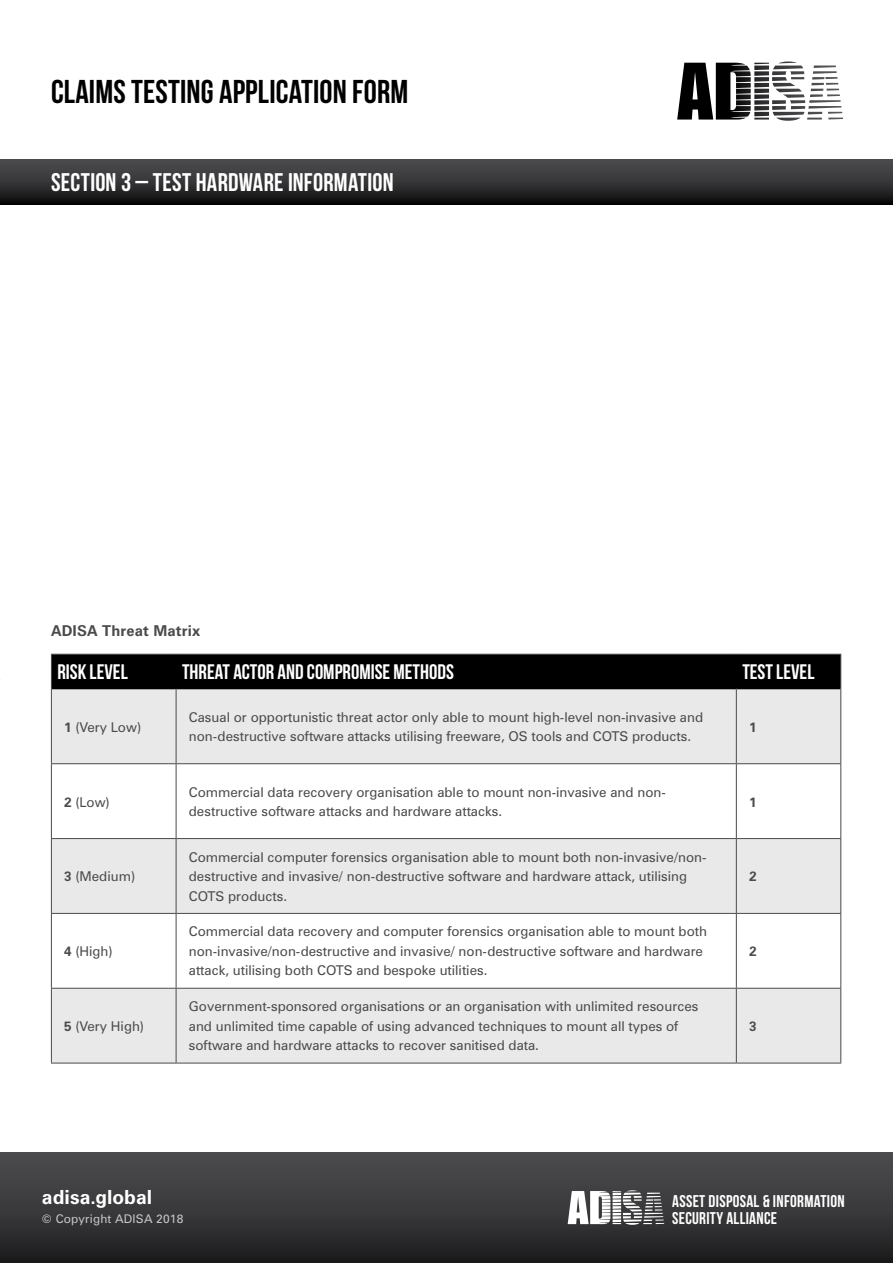
<style>
.page{position:relative;width:893px;height:1263px;background:#fff}
.page>*{position:absolute;margin:0;border:0;box-sizing:border-box;transform-origin:0 0}
.t1{font:33px "Bebas Neue";letter-spacing:.005em;color:#000}
.Sub_Head_Style{font:25.5px "Bebas Neue";letter-spacing:.01em;color:#fff}
.t2{font:21px "Bebas Neue";color:#fff}
.Action_Box{font:700 19.5px "Zurich BT";color:#fff}
.t3{font:16.95px/17px "Bebas Neue";letter-spacing:.02em;color:#fff}
.Body_paragraph{font:700 15px "Zurich BT";letter-spacing:.01em;color:#4b4b4d}
.t4{font:13.5px/19.5px "Zurich BT";color:#4b4b4d}
.t5{font:700 13.5px "Zurich BT";color:#4b4b4d}
.Action_Box-2{font:12px "Zurich BT";letter-spacing:.015em;color:#c6c7c8}
.s1{font-weight:700}
</style>
<div class="page">
<svg style="left:677px;top:61px;width:166px;height:59px"></svg>
<div style="left:52px;top:655px;width:788px;height:33px;background:#000"></div>
<svg style="left:52px;top:689px;width:788px;height:374px;fill:#e9e9ea"></svg>
<hr style="left:175px;top:654px;width:2px;height:34px;background:#000">
<hr style="left:736px;top:654px;width:1px;height:34px;background:#000">
<hr style="left:52px;top:688px;width:124px;height:1px;background:#000">
<hr style="left:176px;top:688px;width:560px;height:1px;background:#000">
<hr style="left:736px;top:688px;width:104px;height:1px;background:#000">
<hr style="left:51px;top:654px;width:125px;height:1px;background:#4b4b4d">
<hr style="left:51px;top:654px;width:1px;height:34px;background:#4b4b4d">
<hr style="left:176px;top:654px;width:560px;height:1px;background:#4b4b4d">
<hr style="left:736px;top:654px;width:105px;height:1px;background:#4b4b4d">
<hr style="left:840px;top:654px;width:1px;height:34px;background:#4b4b4d">
<hr style="left:51px;top:688px;width:1px;height:75px;background:#4b4b4d">
<hr style="left:176px;top:689px;width:1px;height:74px;background:#4b4b4d">
<hr style="left:736px;top:689px;width:1px;height:74px;background:#4b4b4d">
<hr style="left:840px;top:688px;width:1px;height:75px;background:#4b4b4d">
<hr style="left:51px;top:763px;width:125px;height:1px;background:#4b4b4d">
<hr style="left:51px;top:764px;width:1px;height:74px;background:#4b4b4d">
<hr style="left:176px;top:763px;width:560px;height:1px;background:#4b4b4d">
<hr style="left:176px;top:764px;width:1px;height:74px;background:#4b4b4d">
<hr style="left:736px;top:763px;width:105px;height:1px;background:#4b4b4d">
<hr style="left:736px;top:764px;width:1px;height:74px;background:#4b4b4d">
<hr style="left:840px;top:764px;width:1px;height:74px;background:#4b4b4d">
<hr style="left:51px;top:838px;width:125px;height:1px;background:#4b4b4d">
<hr style="left:51px;top:839px;width:1px;height:74px;background:#4b4b4d">
<hr style="left:176px;top:838px;width:560px;height:1px;background:#4b4b4d">
<hr style="left:176px;top:839px;width:1px;height:74px;background:#4b4b4d">
<hr style="left:736px;top:838px;width:105px;height:1px;background:#4b4b4d">
<hr style="left:736px;top:839px;width:1px;height:74px;background:#4b4b4d">
<hr style="left:840px;top:839px;width:1px;height:74px;background:#4b4b4d">
<hr style="left:51px;top:913px;width:125px;height:1px;background:#4b4b4d">
<hr style="left:51px;top:914px;width:1px;height:74px;background:#4b4b4d">
<hr style="left:176px;top:913px;width:560px;height:1px;background:#4b4b4d">
<hr style="left:176px;top:914px;width:1px;height:74px;background:#4b4b4d">
<hr style="left:736px;top:913px;width:105px;height:1px;background:#4b4b4d">
<hr style="left:736px;top:914px;width:1px;height:74px;background:#4b4b4d">
<hr style="left:840px;top:914px;width:1px;height:74px;background:#4b4b4d">
<hr style="left:51px;top:988px;width:125px;height:1px;background:#4b4b4d">
<hr style="left:51px;top:988px;width:1px;height:75px;background:#4b4b4d">
<hr style="left:176px;top:988px;width:560px;height:1px;background:#4b4b4d">
<hr style="left:176px;top:988px;width:1px;height:75px;background:#4b4b4d">
<hr style="left:736px;top:988px;width:105px;height:1px;background:#4b4b4d">
<hr style="left:736px;top:988px;width:1px;height:75px;background:#4b4b4d">
<hr style="left:840px;top:988px;width:1px;height:75px;background:#4b4b4d">
<hr style="left:51px;top:1063px;width:125px;height:1px;background:#4b4b4d">
<hr style="left:176px;top:1063px;width:560px;height:1px;background:#4b4b4d">
<hr style="left:736px;top:1063px;width:105px;height:1px;background:#4b4b4d">
<div style="left:0;top:159px;width:893px;height:45px;background:linear-gradient(to bottom,#535255,#111011)"></div>
<div style="left:0;top:1153px;width:893px;height:110px;background:linear-gradient(to bottom,#4f4f52,#1f1e20)"></div>
<svg style="left:568px;top:1190px;width:96px;height:35px"></svg>
<p class="t1" style="left:51px;top:73px;width:359px">CLAIMS TESTING APPLICATION FORM</p>
<p class="Sub_Head_Style" style="left:51px;top:168px;width:344px">SECTION 3 – TEST HARDWARE INFORMATION</p>
<p class="Body_paragraph" style="left:51px;top:622px;width:151px">ADISA Threat Matrix</p>
<p class="t2" style="left:57px;top:660px;width:72px">RISK LEVEL</p>
<p class="t2" style="left:182px;top:660px;width:273px">THREAT ACTOR AND COMPROMISE METHODS</p>
<p class="t2" style="left:742px;top:660px;width:74px">TEST LEVEL</p>
<p class="t4" style="left:64px;top:717px;width:79px"><span class="s1">1</span> (Very Low)</p>
<p class="t4" style="left:189px;top:707px;width:516px">Casual or opportunistic threat actor only able to mount high-level non-invasive and non-destructive software attacks utilising freeware, OS tools and COTS products.</p>
<p class="t5" style="left:749px;top:719px;width:9px">1</p>
<p class="t4" style="left:64px;top:792px;width:47px"><span class="s1">2</span> (Low)</p>
<p class="t4" style="left:189px;top:782px;width:479px">Commercial data recovery organisation able to mount non-invasive and non&shy;destructive software attacks and hardware attacks.</p>
<p class="t5" style="left:749px;top:793px;width:9px">1</p>
<p class="t4" style="left:64px;top:867px;width:73px"><span class="s1">3</span> (Medium)</p>
<p class="t4" style="left:189px;top:847px;width:519px">Commercial computer forensics organisation able to mount both non-invasive/non&shy;destructive and invasive/ non-destructive software and hardware attack, utilising<br>COTS products.</p>
<p class="t5" style="left:749px;top:868px;width:9px">2</p>
<p class="t4" style="left:64px;top:941px;width:50px"><span class="s1">4</span> (High)</p>
<p class="t4" style="left:189px;top:922px;width:520px">Commercial data recovery and computer forensics organisation able to mount both non-invasive/non-destructive and invasive/ non-destructive software and hardware attack, utilising both COTS and bespoke utilities.</p>
<p class="t5" style="left:749px;top:943px;width:9px">2</p>
<p class="t4" style="left:64px;top:1016px;width:82px"><span class="s1">5</span> (Very High)</p>
<p class="t4" style="left:189px;top:996px;width:511px">Government-sponsored organisations or an organisation with unlimited resources and unlimited time capable of using advanced techniques to mount all types of software and hardware attacks to recover sanitised data.</p>
<p class="t5" style="left:749px;top:1018px;width:9px">3</p>
<p class="Action_Box" style="left:42px;top:1185px;width:112px">adisa.global</p>
<p class="Action_Box-2" style="left:42px;top:1211px;width:143px">© Copyright ADISA 2018</p>
<p class="t3" style="left:672px;top:1192px;width:174px">ASSET DISPOSAL &amp; INFORMATION<br>SECURITY ALLIANCE</p>
</div>
